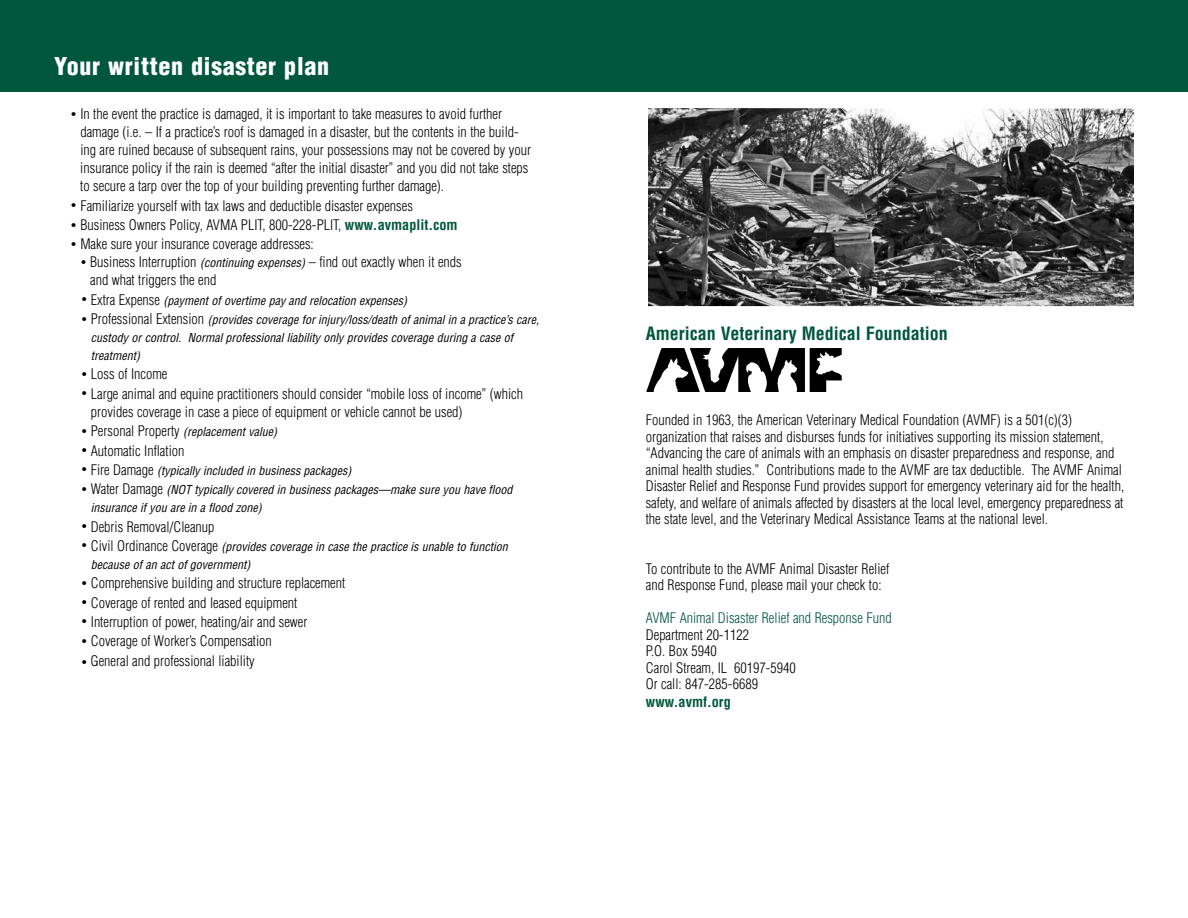
<style>
.page{position:relative;width:1188px;height:918px;background:#fff}
.page>*{position:absolute;margin:0;border:0;box-sizing:border-box;transform-origin:0 0}
.t1{font:900 condensed 24px "Helvetica";letter-spacing:.03em;color:#fff}
.t2{font:700 condensed 18px "Helvetica";color:#00573c}
.t3{font:300 condensed 14.25px/16.5px "Helvetica";color:#000}
.t4{font:300 condensed 14.25px "Helvetica";color:#00573c}
.t5{font:700 condensed 14.25px "Helvetica";color:#00573c}
.t6{font:italic condensed 12px/18px "Helvetica";color:#000}
.s1{font-size:10.5px}
.s2{font-weight:700;color:#00573c}
.s3{font-weight:400;font-style:italic;font-size:12px}
.s4{font-weight:300;font-style:normal;font-size:10.5px}
.s5{font-weight:300;font-style:normal;font-size:14.25px}
</style>
<div class="page">
<div style="left:0;top:0;width:1188px;height:92px;background:#00573c"></div>
<img style="left:646px;top:348px;width:196px;height:44px">
<img style="left:648px;top:108px;width:486px;height:198px">
<h1 class="t1" style="left:54px;top:51px;width:277px">Your written disaster plan</h1>
<p class="t3" style="left:80px;top:105px;width:452px;line-height:18px;text-indent:-10px"><span class="s1">•</span> In the event the practice is damaged, it is important to take measures to avoid further damage (i.e. – If a practice’s roof is damaged in a disaster, but the contents in the build&shy;ing are ruined because of subsequent rains, your possessions may not be covered by your insurance policy if the rain is deemed “after the initial disaster” and you did not take steps to secure a tarp over the top of your building preventing further damage).</p>
<p class="t3" style="left:70px;top:197px;width:344px"><span class="s1">•</span> Familiarize yourself with tax laws and deductible disaster expenses</p>
<p class="t3" style="left:70px;top:217px;width:389px"><span class="s1">•</span> Business Owners Policy, AVMA PLIT, 800-228-PLIT, <span class="s2">www.avmaplit.com</span></p>
<p class="t3" style="left:70px;top:236px;width:245px"><span class="s1">•</span> Make sure your insurance coverage addresses:</p>
<p class="t3" style="left:90px;top:253px;width:373px;line-height:18px;text-indent:-10px"><span class="s1">•</span> Business Interruption <span class="s3">(continuing expenses)</span> – find out exactly when it ends and what triggers the end</p>
<p class="t6" style="left:81px;top:291px;width:328px"><span class="s4">•</span> <span class="s5">Extra Expense</span> (payment of overtime pay and relocation expenses)</p>
<p class="t6" style="left:91px;top:311px;width:450px;text-indent:-10px"><span class="s4">•</span> <span class="s5">Professional Extension</span> (provides coverage for injury/loss/death of animal in a practice’s care, custody or control. Normal professional liability only provides coverage during a case of treatment)</p>
<p class="t3" style="left:81px;top:366px;width:88px"><span class="s1">•</span> Loss of Income</p>
<p class="t3" style="left:91px;top:385px;width:434px;line-height:18px;text-indent:-10px"><span class="s1">•</span> Large animal and equine practitioners should consider “mobile loss of income” (which provides coverage in case a piece of equipment or vehicle cannot be used)</p>
<p class="t6" style="left:81px;top:423px;width:198px"><span class="s4">•</span> <span class="s5">Personal Property</span> (replacement value)</p>
<p class="t3" style="left:81px;top:442px;width:105px"><span class="s1">•</span> Automatic Inflation</p>
<p class="t6" style="left:81px;top:461px;width:272px"><span class="s4">•</span> <span class="s5">Fire Damage</span> (typically included in business packages)</p>
<p class="t6" style="left:91px;top:481px;width:423px;text-indent:-10px"><span class="s4">•</span> <span class="s5">Water Damage</span> (NOT typically covered in business packages—make sure you have flood insurance if you are in a flood zone)</p>
<p class="t3" style="left:81px;top:518px;width:135px"><span class="s1">•</span> Debris Removal/Cleanup</p>
<p class="t6" style="left:91px;top:537px;width:418px;text-indent:-10px"><span class="s4">•</span> <span class="s5">Civil Ordinance Coverage</span> (provides coverage in case the practice is unable to function because of an act of government)</p>
<p class="t3" style="left:81px;top:575px;width:266px"><span class="s1">•</span> Comprehensive building and structure replacement</p>
<p class="t3" style="left:81px;top:594px;width:218px"><span class="s1">•</span> Coverage of rented and leased equipment</p>
<p class="t3" style="left:81px;top:613px;width:228px"><span class="s1">•</span> Interruption of power, heating/air and sewer</p>
<p class="t3" style="left:81px;top:633px;width:192px"><span class="s1">•</span> Coverage of Worker’s Compensation</p>
<p class="t3" style="left:81px;top:653px;width:175px"><span class="s1">•</span> General and professional liability</p>
<p class="t2" style="left:646px;top:322px;width:303px">American Veterinary Medical Foundation</p>
<p class="t3" style="left:646px;top:412px;width:480px">Founded in 1963, the American Veterinary Medical Foundation (AVMF) is a 501(c)(3) organization that raises and disburses funds for initiatives supporting its mission statement, “Advancing the care of animals with an emphasis on disaster preparedness and response, and animal health studies.” Contributions made to the AVMF are tax deductible. The AVMF Animal Disaster Relief and Response Fund provides support for emergency veterinary aid for the health, safety, and welfare of animals affected by disasters at the local level, emergency preparedness at the state level, and the Veterinary Medical Assistance Teams at the national level.</p>
<p class="t3" style="left:646px;top:560px;width:245px">To contribute to the AVMF Animal Disaster Relief and Response Fund, please mail your check to:</p>
<p class="t4" style="left:646px;top:609px;width:247px">AVMF Animal Disaster Relief and Response Fund</p>
<p class="t3" style="left:646px;top:626px;width:152px">Department 20-1122<br>P.O. Box 5940<br>Carol Stream, IL 60197-5940<br>Or call: 847-285-6689</p>
<p class="t5" style="left:646px;top:693px;width:86px">www.avmf.org</p>
</div>
